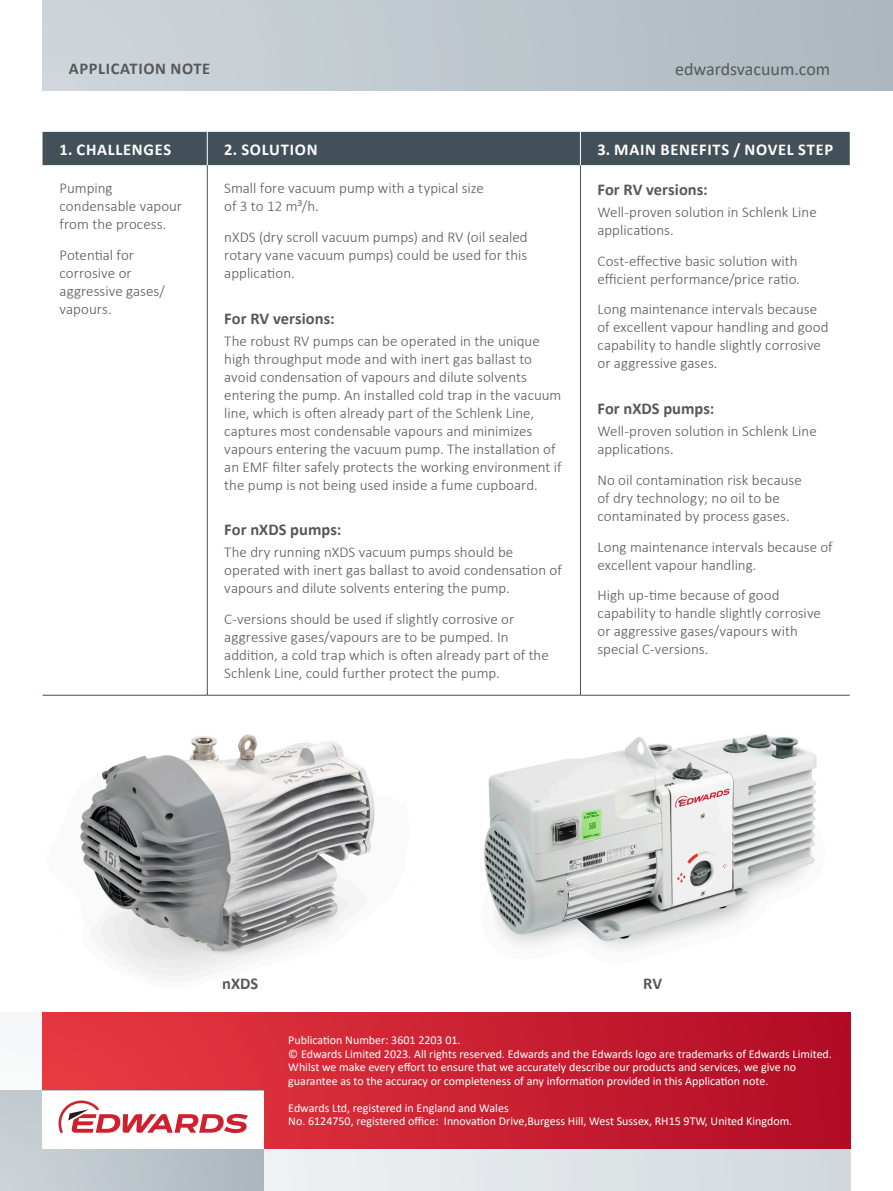
<style>
.page{position:relative;width:893px;height:1191px;background:#fff}
.page>*{position:absolute;margin:0;border:0;box-sizing:border-box;transform-origin:0 0}
.website{font:18px "Calibri";color:#57585a}
.Subhead2{font:700 16.5px "Calibri";color:#57585a}
.table_head{font:700 16.5px "Calibri";letter-spacing:.04em;color:#fff}
.Sheet_type{font:700 16.5px "Calibri";letter-spacing:.04em;color:#57585a}
.product_name{font:700 16.5px "Calibri";color:#57585a}
.Body{font:300 15px/18px "Calibri";color:#57585a}
.address{font:12px/13.5px "Calibri";color:#fff}
</style>
<div class="page">
<div style="left:43px;top:0;width:850px;height:90px;background:linear-gradient(to right,#d0d7dc,#acb8be)"></div>
<svg style="left:0;top:1012px;width:850px;height:179px"></svg>
<div style="left:43px;top:1012px;width:807px;height:136px;background:linear-gradient(to right,#e93e45,#b10b25)"></div>
<div style="left:0;top:1091px;width:264px;height:100px;background:linear-gradient(to right,#ccd4d8,#acb7be)"></div>
<div style="left:43px;top:1091px;width:221px;height:57px;background:#fff"></div>
<svg style="left:59px;top:1100px;width:189px;height:33px"></svg>
<img style="left:80px;top:734px;width:295px;height:242px">
<img style="left:484px;top:734px;width:333px;height:215px">
<div style="left:43px;top:132px;width:807px;height:33px;background:#425159"></div>
<hr style="left:207px;top:165px;width:1px;height:530px;background:#425159">
<hr style="left:580px;top:165px;width:1px;height:530px;background:#425159">
<hr style="left:43px;top:695px;width:164px;height:1px;background:#425159">
<hr style="left:207px;top:695px;width:373px;height:1px;background:#425159">
<hr style="left:580px;top:695px;width:270px;height:1px;background:#425159">
<hr style="left:207px;top:132px;width:1px;height:33px;background:#fff">
<hr style="left:580px;top:132px;width:1px;height:33px;background:#fff">
<p class="Sheet_type" style="left:69px;top:57px;width:143px">APPLICATION NOTE</p>
<p class="website" style="left:675px;top:56px;width:157px">edwardsvacuum.com</p>
<p class="table_head" style="left:60px;top:137px;width:113px">1. CHALLENGES</p>
<p class="table_head" style="left:224px;top:137px;width:95px">2. SOLUTION</p>
<p class="table_head" style="left:597px;top:137px;width:237px">3. MAIN BENEFITS / NOVEL STEP</p>
<p class="Body" style="left:60px;top:179px;width:124px">Pumping condensable vapour from the process.</p>
<p class="Body" style="left:60px;top:246px;width:107px">Potential for corrosive or aggressive gases/ vapours.</p>
<p class="Body" style="left:224px;top:179px;width:261px">Small fore vacuum pump with a typical size of 3 to 12 m³/h.</p>
<p class="Body" style="left:224px;top:228px;width:305px;text-align:justify">nXDS (dry scroll vacuum pumps) and RV (oil sealed rotary vane vacuum pumps) could be used for this application.</p>
<p class="Subhead2" style="left:224px;top:306px;width:112px">For RV versions:</p>
<p class="Body" style="left:224px;top:332px;width:339px">The robust RV pumps can be operated in the unique high throughput mode and with inert gas ballast to avoid condensation of vapours and dilute solvents entering the pump. An installed cold trap in the vacuum line, which is often already part of the Schlenk Line, captures most condensable vapours and minimizes vapours entering the vacuum pump. The installation of an EMF filter safely protects the working environment if the pump is not being used inside a fume cupboard.</p>
<p class="Subhead2" style="left:224px;top:518px;width:118px">For nXDS pumps:</p>
<p class="Body" style="left:224px;top:543px;width:339px">The dry running nXDS vacuum pumps should be operated with inert gas ballast to avoid condensation of vapours and dilute solvents entering the pump.</p>
<p class="Body" style="left:224px;top:610px;width:326px">C-versions should be used if slightly corrosive or aggressive gases/vapours are to be pumped. In addition, a cold trap which is often already part of the Schlenk Line, could further protect the pump.</p>
<p class="Subhead2" style="left:597px;top:177px;width:112px">For RV versions:</p>
<p class="Body" style="left:597px;top:203px;width:221px">Well-proven solution in Schlenk Line applications.</p>
<p class="Body" style="left:597px;top:251px;width:204px">Cost-effective basic solution with efficient performance/price ratio.</p>
<p class="Body" style="left:597px;top:300px;width:233px">Long maintenance intervals because of excellent vapour handling and good capability to handle slightly corrosive or aggressive gases.</p>
<p class="Subhead2" style="left:597px;top:396px;width:118px">For nXDS pumps:</p>
<p class="Body" style="left:597px;top:422px;width:221px">Well-proven solution in Schlenk Line applications.</p>
<p class="Body" style="left:597px;top:470px;width:206px">No oil contamination risk because of dry technology; no oil to be contaminated by process gases.</p>
<p class="Body" style="left:597px;top:537px;width:237px">Long maintenance intervals because of excellent vapour handling.</p>
<p class="Body" style="left:597px;top:586px;width:225px">High up-time because of good capability to handle slightly corrosive or aggressive gases/vapours with special C-versions.</p>
<p class="product_name" style="left:222px;top:972px;width:38px">nXDS</p>
<p class="product_name" style="left:643px;top:972px;width:20px">RV</p>
<p class="address" style="left:288px;top:1033px;width:545px">Publication Number: 3601 2203 01.<br>© Edwards Limited 2023. All rights reserved. Edwards and the Edwards logo are trademarks of Edwards Limited.</p>
<p class="address" style="left:288px;top:1060px;width:509px">Whilst we make every effort to ensure that we accurately describe our products and services, we give no guarantee as to the accuracy or completeness of any information provided in this Application note.</p>
<p class="address" style="left:288px;top:1100px;width:505px">Edwards Ltd, registered in England and Wales<br>No. 6124750, registered office: Innovation Drive,Burgess Hill, West Sussex, RH15 9TW, United Kingdom.</p>
</div>
